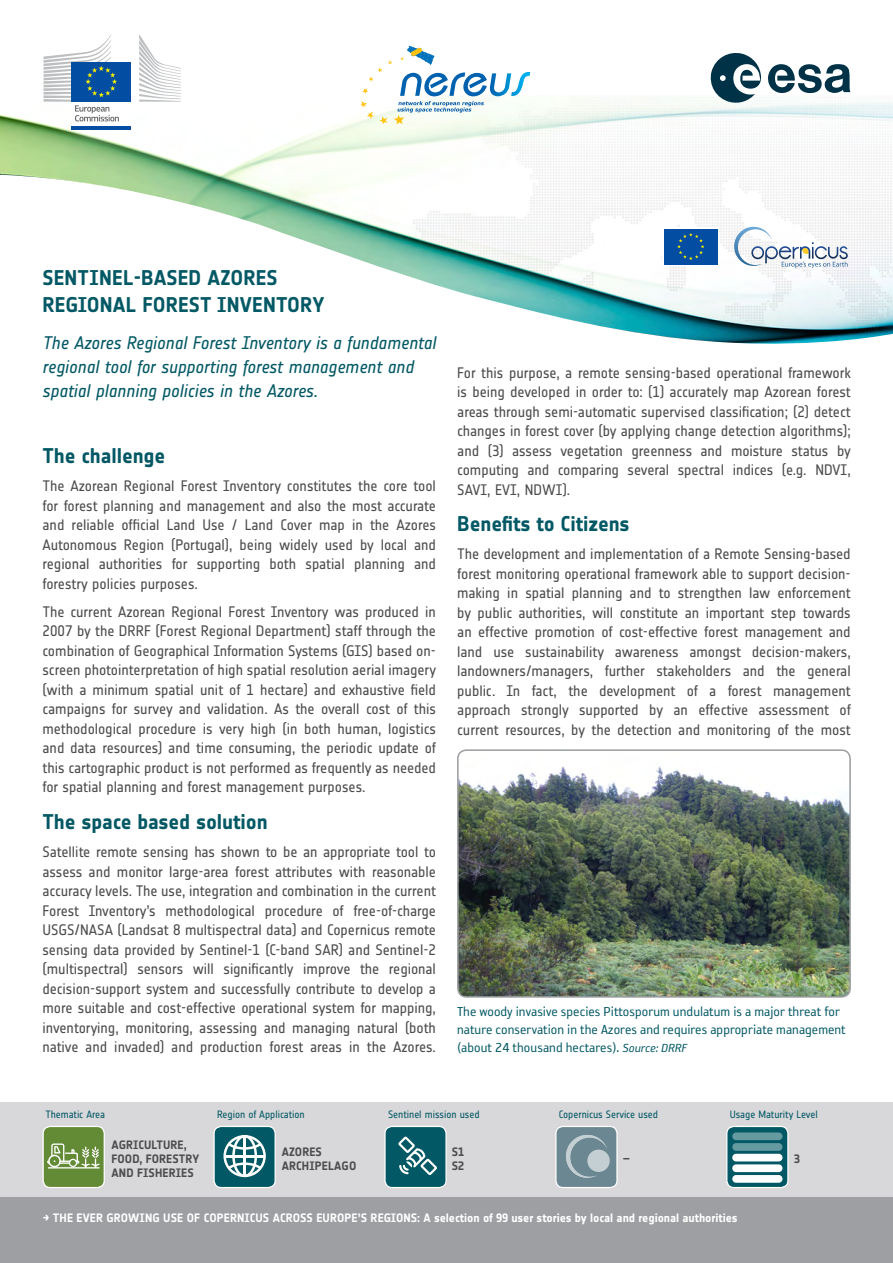
<style>
.page{position:relative;width:893px;height:1263px;background:#fff}
.page>*{position:absolute;margin:0;border:0;box-sizing:border-box;transform-origin:0 0}
.t1{font:700 21px/27px "Notes Esa";color:#025864}
.t2{font:italic 18px/24px "Notes Esa";letter-spacing:-.005em;color:#025864}
.t3{font:15px/19.5px "Notes Esa";letter-spacing:-.005em;color:#4d4d4f;text-align:justify}
.t4{font:15px/18px "Reykjavik One OT A Gauge";color:#025864}
.t5{font:700 12px "Notes Esa";color:#fff}
.t6{font:700 12px/14.4px "Notes Esa";letter-spacing:.01em;color:#4d4d4f}
.t7{font:10.5px "Notes Esa";letter-spacing:-.005em;color:#025864}
.t8{font:7.05px "Myriad Pro";color:#000}
.s1{font-style:italic;font-size:13.5px}
</style>
<div class="page">
<img style="left:0;top:95px;width:893px;height:249px">
<svg style="left:768px;top:64px;width:82px;height:30px"></svg>
<svg style="left:708px;top:53px;width:53px;height:51px"></svg>
<div style="left:0;top:1102px;width:893px;height:98px;background:#d8d8da"></div>
<div style="left:43px;top:1126px;width:61px;height:61px;background:#638b35;border-radius:7px"></div>
<svg style="left:47px;top:1143px;width:53px;height:25px"></svg>
<div style="left:43px;top:1126px;width:62px;height:62px;border:1px solid #fff;border-radius:7px"></div>
<div style="left:385px;top:1126px;width:61px;height:61px;background:#025864;border-radius:7px"></div>
<svg style="left:398px;top:1136px;width:39px;height:39px"></svg>
<div style="left:384px;top:1126px;width:63px;height:62px;border:1px solid #fff;border-radius:7px"></div>
<div style="left:556px;top:1126px;width:61px;height:61px;background:#6b8791;border-radius:7px"></div>
<svg style="left:566px;top:1135px;width:41px;height:43px"></svg>
<svg style="left:587px;top:1149px;width:23px;height:23px"></svg>
<div style="left:555px;top:1126px;width:63px;height:62px;border:1px solid #fff;border-radius:7px"></div>
<div style="left:214px;top:1126px;width:61px;height:61px;background:#025864;border-radius:7px"></div>
<svg style="left:223px;top:1135px;width:43px;height:42px"></svg>
<div style="left:213px;top:1126px;width:63px;height:62px;border:1px solid #fff;border-radius:7px"></div>
<svg style="left:727px;top:1126px;width:61px;height:61px;background:#0b5e6a"></svg>
<div style="left:732px;top:1132px;width:50px;height:8px;background:#669aa1;border-radius:4px"></div>
<div style="left:732px;top:1143px;width:50px;height:8px;background:#669aa1;border-radius:4px"></div>
<div style="left:732px;top:1154px;width:50px;height:7px;background:#fff;border-radius:4px"></div>
<div style="left:732px;top:1164px;width:50px;height:8px;background:#fff;border-radius:4px"></div>
<div style="left:732px;top:1175px;width:50px;height:8px;background:#fff;border-radius:4px"></div>
<div style="left:726px;top:1126px;width:63px;height:62px;border:1px solid #fff;border-radius:7px"></div>
<div style="left:0;top:1198px;width:893px;height:65px;background:#9d9fa2"></div>
<svg style="left:734px;top:227px;width:114px;height:41px"></svg>
<div style="left:663px;top:228px;width:56px;height:38px;background:#fff"></div>
<div style="left:664px;top:229px;width:54px;height:36px;background:#034ea2"></div>
<svg style="left:677px;top:233px;width:27px;height:27px"></svg>
<img style="left:460px;top:752px;width:388px;height:243px">
<div style="left:457px;top:749px;width:394px;height:249px;border:2px solid #9d9fa2;border-radius:9px"></div>
<div style="left:72px;top:100px;width:59px;height:27px;background:#fff"></div>
<div style="left:72px;top:62px;width:59px;height:40px;background:#034ea2"></div>
<hr style="left:72px;top:126px;width:59px;height:3px;background:#034ea2">
<svg style="left:139px;top:34px;width:42px;height:68px"></svg>
<svg style="left:44px;top:35px;width:75px;height:86px"></svg>
<svg style="left:360px;top:46px;width:170px;height:79px"></svg>
<h1 class="t1" style="left:42px;top:264px;width:284px">SENTINEL-BASED AZORES<br>REGIONAL FOREST INVENTORY</h1>
<p class="t2" style="left:42px;top:330px;width:395px">The Azores Regional Forest Inventory is a fundamental regional tool for supporting forest management and spatial planning policies in the Azores.</p>
<h1 class="t1" style="left:43px;top:443px;width:124px">The challenge</h1>
<p class="t3" style="left:43px;top:477px;width:395px">The Azorean Regional Forest Inventory constitutes the core tool for forest planning and management and also the most accurate and reliable official Land Use / Land Cover map in the Azores Autonomous Region (Portugal), being widely used by local and regional authorities for supporting both spatial planning and forestry policies purposes.</p>
<p class="t3" style="left:43px;top:602px;width:395px">The current Azorean Regional Forest Inventory was produced in 2007 by the DRRF (Forest Regional Department) staff through the combination of Geographical Information Systems (GIS) based on&shy;screen photointerpretation of high spatial resolution aerial imagery (with a minimum spatial unit of 1 hectare) and exhaustive field campaigns for survey and validation. As the overall cost of this methodological procedure is very high (in both human, logistics and data resources) and time consuming, the periodic update of this cartographic product is not performed as frequently as needed for spatial planning and forest management purposes.</p>
<h1 class="t1" style="left:43px;top:808px;width:227px">The space based solution</h1>
<p class="t3" style="left:43px;top:842px;width:395px">Satellite remote sensing has shown to be an appropriate tool to assess and monitor large-area forest attributes with reasonable accuracy levels. The use, integration and combination in the current Forest Inventory’s methodological procedure of free-of-charge USGS/NASA (Landsat 8 multispectral data) and Copernicus remote sensing data provided by Sentinel-1 (C-band SAR) and Sentinel-2 (multispectral) sensors will significantly improve the regional decision-support system and successfully contribute to develop a more suitable and cost-effective operational system for mapping, inventorying, monitoring, assessing and managing natural (both native and invaded) and production forest areas in the Azores.</p>
<p class="t8" style="left:50px;top:1042px;width:36px">Agriculture,</p>
<p class="t8" style="left:132px;top:1042px;width:49px">Biodiversity and</p>
<p class="t8" style="left:207px;top:1042px;width:30px">Territorial</p>
<p class="t8" style="left:286px;top:1042px;width:44px">Climate, Water</p>
<p class="t8" style="left:371px;top:1042px;width:46px">Civil Protection</p>
<p class="t3" style="left:457px;top:363px;width:395px">For this purpose, a remote sensing-based operational framework is being developed in order to: (1) accurately map Azorean forest areas through semi-automatic supervised classification; (2) detect changes in forest cover (by applying change detection algorithms); and (3) assess vegetation greenness and moisture status by computing and comparing several spectral indices (e.g. NDVI, SAVI, EVI, NDWI).</p>
<h1 class="t1" style="left:457px;top:511px;width:174px">Benefits to Citizens</h1>
<p class="t3" style="left:457px;top:544px;width:395px">The development and implementation of a Remote Sensing-based forest monitoring operational framework able to support decision&shy;making in spatial planning and to strengthen law enforcement by public authorities, will constitute an important step towards an effective promotion of cost-effective forest management and land use sustainability awareness amongst decision-makers, landowners/managers, further stakeholders and the general public. In fact, the development of a forest management approach strongly supported by an effective assessment of current resources, by the detection and monitoring of the most</p>
<p class="t4" style="left:457px;top:1002px;width:390px">The woody invasive species Pittosporum undulatum is a major threat for nature conservation in the Azores and requires appropriate management (about 24 thousand hectares). <span class="s1">Source: DRRF</span></p>
<p class="t7" style="left:45px;top:1108px;width:61px">Thematic Area</p>
<p class="t7" style="left:217px;top:1108px;width:89px">Region of Application</p>
<p class="t7" style="left:388px;top:1108px;width:93px">Sentinel mission used</p>
<p class="t7" style="left:559px;top:1108px;width:101px">Copernicus Service used</p>
<p class="t7" style="left:730px;top:1108px;width:89px">Usage Maturity Level</p>
<p class="t6" style="left:112px;top:1137px;width:89px">AGRICULTURE,<br>FOOD, FORESTRY<br>AND FISHERIES</p>
<p class="t6" style="left:282px;top:1144px;width:76px">AZORES<br>ARCHIPELAGO</p>
<p class="t6" style="left:452px;top:1144px;width:14px">S1<br>S2</p>
<p class="t6" style="left:623px;top:1151px;width:9px">–</p>
<p class="t6" style="left:794px;top:1151px;width:7px">3</p>
<p class="t5" style="left:43px;top:1210px;width:696px">→ THE EVER GROWING USE OF COPERNICUS ACROSS EUROPE’S REGIONS: A selection of 99 user stories by local and regional authorities</p>
</div>
